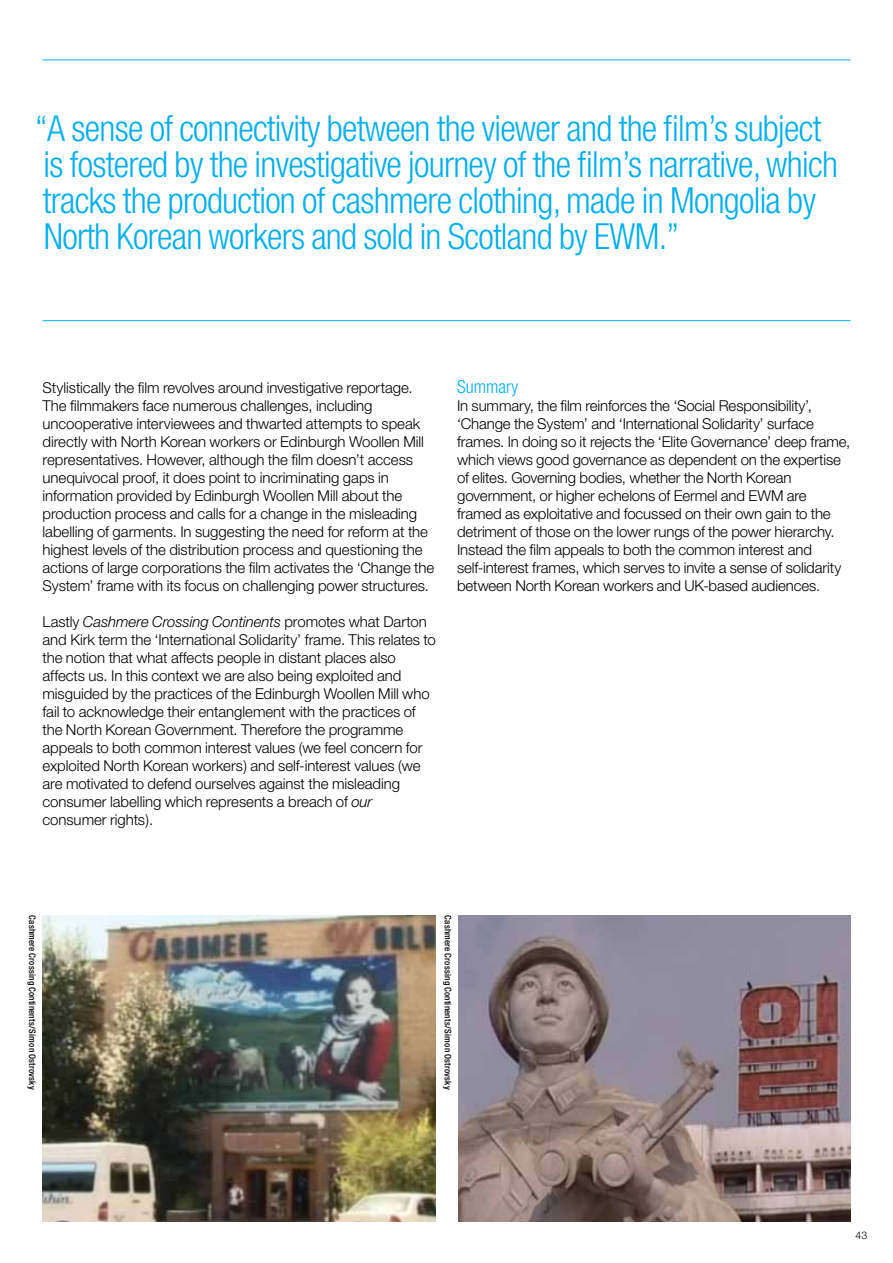
<style>
.page{position:relative;width:893px;height:1263px;background:#fff}
.page>*{position:absolute;margin:0;border:0;box-sizing:border-box;transform-origin:0 0}
.t1{font:300 condensed 36px/36px "Helvetica Neue";letter-spacing:-.02em;color:#00aeef}
.t2{font:300 condensed 18px "Helvetica Neue";color:#00aeef}
.t3{font:300 15px/18px "Helvetica Neue";letter-spacing:-.005em;color:#000}
.t4{font:300 10.5px "Helvetica Neue";color:#000}
.t5{font:500 condensed 9px "Helvetica Neue";letter-spacing:.015em;color:#000}
.s1{font-style:italic}
</style>
<div class="page">
<hr style="left:43px;top:320px;width:807px;height:1px;background:#00aeef">
<hr style="left:43px;top:60px;width:807px;height:1px;background:#00aeef">
<img style="left:43px;top:915px;width:393px;height:306px">
<img style="left:459px;top:915px;width:391px;height:306px">
<p class="t1" style="left:35px;top:110px;width:804px">“A sense of connectivity between the viewer and the film’s subject is fostered by the investigative journey of the film’s narrative, which tracks the production of cashmere clothing, made in Mongolia by North Korean workers and sold in Scotland by EWM .”</p>
<p class="t3" style="left:43px;top:378px;width:393px">Stylistically the film revolves around investigative reportage.<br>The filmmakers face numerous challenges, including uncooperative interviewees and thwarted attempts to speak directly with North Korean workers or Edinburgh Woollen Mill representatives. However, although the film doesn’t access unequivocal proof, it does point to incriminating gaps in information provided by Edinburgh Woollen Mill about the production process and calls for a change in the misleading labelling of garments. In suggesting the need for reform at the highest levels of the distribution process and questioning the actions of large corporations the film activates the ‘Change the System’ frame with its focus on challenging power structures.</p>
<p class="t3" style="left:43px;top:612px;width:395px">Lastly <span class="s1">Cashmere Crossing Continents</span> promotes what Darton and Kirk term the ‘International Solidarity’ frame. This relates to the notion that what affects people in distant places also affects us. In this context we are also being exploited and misguided by the practices of the Edinburgh Woollen Mill who fail to acknowledge their entanglement with the practices of the North Korean Government. Therefore the programme appeals to both common interest values (we feel concern for exploited North Korean workers) and self-interest values (we are motivated to defend ourselves against the misleading consumer labelling which represents a breach of <span class="s1">our </span>consumer rights).</p>
<p class="t2" style="left:457px;top:376px;width:62px">Summary</p>
<p class="t3" style="left:457px;top:396px;width:395px">In summary, the film reinforces the ‘Social Responsibility’, ‘Change the System’ and ‘International Solidarity’ surface frames. In doing so it rejects the ‘Elite Governance’ deep frame, which views good governance as dependent on the expertise of elites. Governing bodies, whether the North Korean government, or higher echelons of Eermel and EWM are framed as exploitative and focussed on their own gain to the detriment of those on the lower rungs of the power hierarchy.<br>Instead the film appeals to both the common interest and self-interest frames, which serves to invite a sense of solidarity between North Korean workers and UK-based audiences.</p>
<p class="t5" style="left:38px;top:915px;width:176px;rotate:90deg">Cashmere Crossing Continents/Simon Ostrovsky</p>
<p class="t5" style="left:453px;top:915px;width:176px;rotate:90deg">Cashmere Crossing Continents/Simon Ostrovsky</p>
<p class="t4" style="left:856px;top:1229px;width:13px">43</p>
</div>
